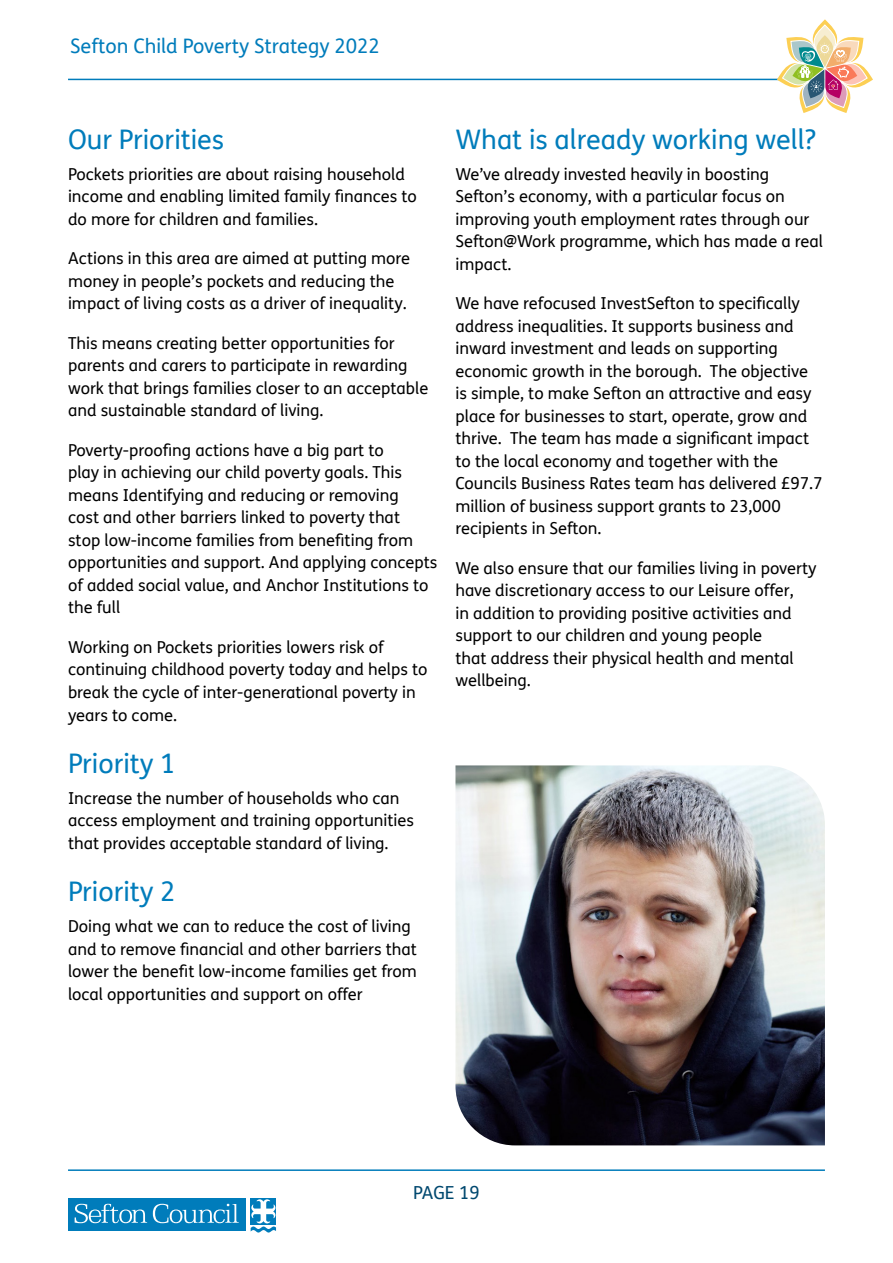
<style>
.page{position:relative;width:893px;height:1263px;background:#fff}
.page>*{position:absolute;margin:0;border:0;box-sizing:border-box;transform-origin:0 0}
.Subhead__not_in_cont{font:27px "FS Me";color:#007cbb}
.t1{font:19.95px "FS Me";color:#007cbb}
.t2{font:18px "FS Me";color:#00486f}
.Body{font:16.5px/22.5px "FS Me";color:#000}
</style>
<div class="page">
<div style="left:251px;top:1198px;width:25px;height:26px;background:#007cbb"></div>
<div style="left:68px;top:1198px;width:178px;height:33px;background:#007cbb"></div>
<svg style="left:75px;top:1204px;width:72px;height:19px"></svg>
<svg style="left:153px;top:1204px;width:86px;height:19px"></svg>
<svg style="left:251px;top:1199px;width:25px;height:33px"></svg>
<hr style="left:68px;top:1169px;width:757px;height:2px;background:#007cbb">
<hr style="left:68px;top:79px;width:757px;height:1px;background:#007cbb">
<svg style="left:777px;top:19px;width:96px;height:94px"></svg>
<img style="left:455px;top:765px;width:370px;height:380px">
<p class="t1" style="left:70px;top:32px;width:311px">Sefton Child Poverty Strategy 2022</p>
<p class="Subhead__not_in_cont" style="left:68px;top:121px;width:158px">Our Priorities</p>
<p class="Body" style="left:68px;top:163px;width:350px">Pockets priorities are about raising household income and enabling limited family finances to do more for children and families.</p>
<p class="Body" style="left:68px;top:247px;width:344px">Actions in this area are aimed at putting more money in people’s pockets and reducing the impact of living costs as a driver of inequality.</p>
<p class="Body" style="left:68px;top:332px;width:362px">This means creating better opportunities for parents and carers to participate in rewarding work that brings families closer to an acceptable and sustainable standard of living.</p>
<p class="Body" style="left:68px;top:439px;width:371px">Poverty-proofing actions have a big part to<br>play in achieving our child poverty goals. This means Identifying and reducing or removing<br>cost and other barriers linked to poverty that<br>stop low-income families from benefiting from opportunities and support. And applying concepts of added social value, and Anchor Institutions to the full</p>
<p class="Body" style="left:68px;top:636px;width:361px">Working on Pockets priorities lowers risk of continuing childhood poverty today and helps to break the cycle of inter-generational poverty in years to come.</p>
<p class="Subhead__not_in_cont" style="left:68px;top:745px;width:109px">Priority 1</p>
<p class="Body" style="left:68px;top:786px;width:348px">Increase the number of households who can access employment and training opportunities that provides acceptable standard of living.</p>
<p class="Subhead__not_in_cont" style="left:68px;top:873px;width:109px">Priority 2</p>
<p class="Body" style="left:68px;top:915px;width:350px">Doing what we can to reduce the cost of living and to remove financial and other barriers that lower the benefit low-income families get from local opportunities and support on offer</p>
<p class="Subhead__not_in_cont" style="left:455px;top:121px;width:362px">What is already working well?</p>
<p class="Body" style="left:455px;top:163px;width:369px">We’ve already invested heavily in boosting Sefton’s economy, with a particular focus on improving youth employment rates through our Sefton@Work programme, which has made a real impact.</p>
<p class="Body" style="left:455px;top:292px;width:369px">We have refocused InvestSefton to specifically address inequalities. It supports business and inward investment and leads on supporting economic growth in the borough. The objective is simple, to make Sefton an attractive and easy place for businesses to start, operate, grow and thrive. The team has made a significant impact to the local economy and together with the Councils Business Rates team has delivered £97.7 million of business support grants to 23,000 recipients in Sefton.</p>
<p class="Body" style="left:455px;top:557px;width:362px">We also ensure that our families living in poverty have discretionary access to our Leisure offer,<br>in addition to providing positive activities and support to our children and young people<br>that address their physical health and mental wellbeing.</p>
<p class="t2" style="left:413px;top:1180px;width:68px">PAGE 19</p>
</div>
